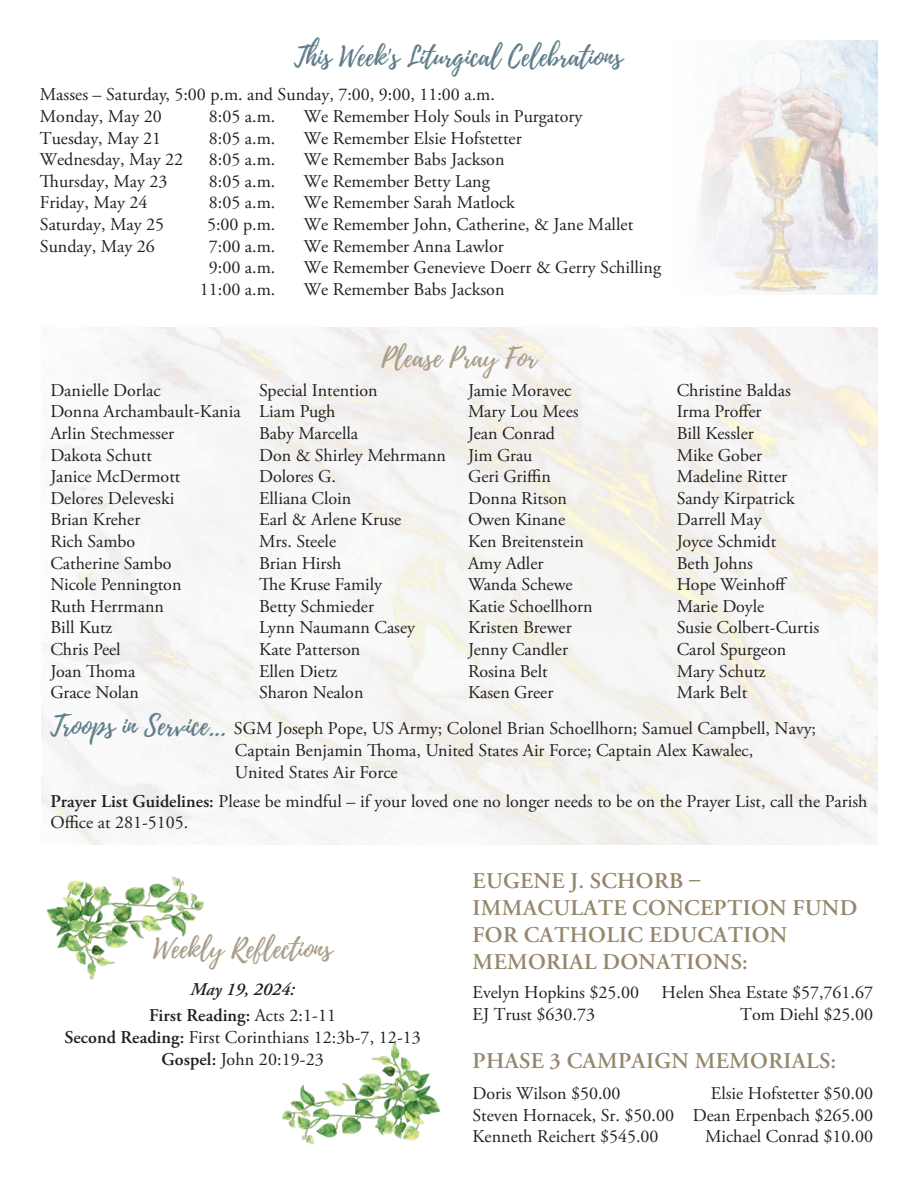
<style>
.page{position:relative;width:918px;height:1188px;background:#fff}
.page>*{position:absolute;margin:0;border:0;box-sizing:border-box;transform-origin:0 0}
.t1{font:27px "Playlist Script";color:#5f7d8a}
.t2{font:27px "Playlist Script";color:#aa9e89}
.t3{font:600 22.5px/27px "Adobe Garamond Pro";letter-spacing:.015em;color:#95876d}
.t4{font:18px/21.6px "Adobe Garamond Pro";color:#231f20}
.t5{font:600 18px "Adobe Garamond Pro";letter-spacing:.005em;color:#231f20}
.Weekly_Reflect_Read{font:italic 600 18px "Adobe Garamond Pro";color:#231f20}
.s1{font-family:"Playlist Script";font-size:27px;color:#5f7d8a}
.s2{font-weight:600}
.s3{font-weight:400}
</style>
<div class="page">
<img style="left:698px;top:40px;width:180px;height:255px">
<img style="left:46px;top:876px;width:158px;height:104px">
<img style="left:282px;top:1042px;width:159px;height:103px">
<p class="t1" style="left:294px;top:38px;width:330px">This Week's Liturgical Celebrations</p>
<p class="t4" style="left:40px;top:85px;width:456px">Masses – Saturday, 5:00 p.m. and Sunday, 7:00, 9:00, 11:00 a.m.</p>
<p class="t4" style="left:40px;top:106px;width:124px">Monday, May 20</p>
<p class="t4" style="left:209px;top:106px;width:68px">8:05 a.m.</p>
<p class="t4" style="left:304px;top:106px;width:280px">We Remember Holy Souls in Purgatory</p>
<p class="t4" style="left:40px;top:128px;width:123px">Tuesday, May 21</p>
<p class="t4" style="left:209px;top:128px;width:68px">8:05 a.m.</p>
<p class="t4" style="left:304px;top:128px;width:219px">We Remember Elsie Hofstetter</p>
<p class="t4" style="left:40px;top:149px;width:145px">Wednesday, May 22</p>
<p class="t4" style="left:209px;top:149px;width:68px">8:05 a.m.</p>
<p class="t4" style="left:304px;top:149px;width:202px">We Remember Babs Jackson</p>
<p class="t4" style="left:40px;top:171px;width:129px">Thursday, May 23</p>
<p class="t4" style="left:209px;top:171px;width:68px">8:05 a.m.</p>
<p class="t4" style="left:304px;top:171px;width:188px">We Remember Betty Lang</p>
<p class="t4" style="left:40px;top:193px;width:109px">Friday, May 24</p>
<p class="t4" style="left:209px;top:193px;width:68px">8:05 a.m.</p>
<p class="t4" style="left:304px;top:193px;width:213px">We Remember Sarah Matlock</p>
<p class="t4" style="left:40px;top:214px;width:126px">Saturday, May 25</p>
<p class="t4" style="left:207px;top:214px;width:70px">5:00 p.m.</p>
<p class="t4" style="left:304px;top:214px;width:331px">We Remember John, Catherine, &amp; Jane Mallet</p>
<p class="t4" style="left:40px;top:236px;width:116px">Sunday, May 26</p>
<p class="t4" style="left:209px;top:236px;width:68px">7:00 a.m.</p>
<p class="t4" style="left:304px;top:236px;width:201px">We Remember Anna Lawlor</p>
<p class="t4" style="left:209px;top:257px;width:68px">9:00 a.m.</p>
<p class="t4" style="left:304px;top:257px;width:359px">We Remember Genevieve Doerr &amp; Gerry Schilling</p>
<p class="t4" style="left:200px;top:279px;width:77px">11:00 a.m.</p>
<p class="t4" style="left:304px;top:279px;width:202px">We Remember Babs Jackson</p>
<p class="t2" style="left:381px;top:338px;width:157px">Please Pray For</p>
<p class="t4" style="left:50px;top:380px;width:112px">Danielle Dorlac</p>
<p class="t4" style="left:50px;top:402px;width:192px">Donna Archambault-Kania</p>
<p class="t4" style="left:50px;top:423px;width:125px">Arlin Stechmesser</p>
<p class="t4" style="left:50px;top:445px;width:103px">Dakota Schutt</p>
<p class="t4" style="left:50px;top:466px;width:132px">Janice McDermott</p>
<p class="t4" style="left:50px;top:488px;width:126px">Delores Deleveski</p>
<p class="t4" style="left:50px;top:510px;width:91px">Brian Kreher</p>
<p class="t4" style="left:50px;top:531px;width:86px">Rich Sambo</p>
<p class="t4" style="left:50px;top:553px;width:123px">Catherine Sambo</p>
<p class="t4" style="left:50px;top:574px;width:133px">Nicole Pennington</p>
<p class="t4" style="left:50px;top:596px;width:115px">Ruth Herrmann</p>
<p class="t4" style="left:50px;top:618px;width:63px">Bill Kutz</p>
<p class="t4" style="left:50px;top:639px;width:72px">Chris Peel</p>
<p class="t4" style="left:50px;top:661px;width:87px">Joan Thoma</p>
<p class="t4" style="left:50px;top:682px;width:90px">Grace Nolan</p>
<p class="t4" style="left:677px;top:380px;width:116px">Christine Baldas</p>
<p class="t4" style="left:677px;top:402px;width:86px">Irma Proffer</p>
<p class="t4" style="left:677px;top:423px;width:79px">Bill Kessler</p>
<p class="t4" style="left:677px;top:445px;width:87px">Mike Gober</p>
<p class="t4" style="left:677px;top:466px;width:112px">Madeline Ritter</p>
<p class="t4" style="left:677px;top:488px;width:120px">Sandy Kirpatrick</p>
<p class="t4" style="left:677px;top:510px;width:86px">Darrell May</p>
<p class="t4" style="left:677px;top:531px;width:101px">Joyce Schmidt</p>
<p class="t4" style="left:677px;top:553px;width:78px">Beth Johns</p>
<p class="t4" style="left:677px;top:574px;width:112px">Hope Weinhoff</p>
<p class="t4" style="left:677px;top:596px;width:89px">Marie Doyle</p>
<p class="t4" style="left:677px;top:618px;width:144px">Susie Colbert-Curtis</p>
<p class="t4" style="left:677px;top:639px;width:111px">Carol Spurgeon</p>
<p class="t4" style="left:677px;top:661px;width:90px">Mary Schutz</p>
<p class="t4" style="left:677px;top:682px;width:72px">Mark Belt</p>
<p class="t4" style="left:235px;top:718px;width:583px;text-indent:-185px"><span class="s1">Troops in Service...</span> SGM Joseph Pope, US Army; Colonel Brian Schoellhorn; Samuel Campbell, Navy;<br>Captain Benjamin Thoma, United States Air Force; Captain Alex Kawalec,<br>United States Air Force</p>
<p class="t4" style="left:50px;top:791px;width:819px"><span class="s2">Prayer List Guidelines:</span> Please be mindful – if your loved one no longer needs to be on the Prayer List, call the Parish<br>Office at 281-5105.</p>
<p class="t4" style="left:259px;top:380px;width:120px">Special Intention</p>
<p class="t4" style="left:259px;top:402px;width:78px">Liam Pugh</p>
<p class="t4" style="left:259px;top:423px;width:101px">Baby Marcella</p>
<p class="t4" style="left:259px;top:445px;width:188px">Don &amp; Shirley Mehrmann</p>
<p class="t4" style="left:259px;top:466px;width:78px">Dolores G.</p>
<p class="t4" style="left:259px;top:488px;width:94px">Elliana Cloin</p>
<p class="t4" style="left:259px;top:510px;width:144px">Earl &amp; Arlene Kruse</p>
<p class="t4" style="left:259px;top:531px;width:78px">Mrs. Steele</p>
<p class="t4" style="left:259px;top:553px;width:84px">Brian Hirsh</p>
<p class="t4" style="left:259px;top:574px;width:124px">The Kruse Family</p>
<p class="t4" style="left:259px;top:596px;width:116px">Betty Schmieder</p>
<p class="t4" style="left:259px;top:618px;width:157px">Lynn Naumann Casey</p>
<p class="t4" style="left:259px;top:639px;width:103px">Kate Patterson</p>
<p class="t4" style="left:259px;top:661px;width:80px">Ellen Dietz</p>
<p class="t4" style="left:259px;top:682px;width:106px">Sharon Nealon</p>
<p class="t4" style="left:468px;top:380px;width:105px">Jamie Moravec</p>
<p class="t4" style="left:468px;top:402px;width:112px">Mary Lou Mees</p>
<p class="t4" style="left:468px;top:423px;width:89px">Jean Conrad</p>
<p class="t4" style="left:468px;top:445px;width:66px">Jim Grau</p>
<p class="t4" style="left:468px;top:466px;width:84px">Geri Griffin</p>
<p class="t4" style="left:468px;top:488px;width:101px">Donna Ritson</p>
<p class="t4" style="left:468px;top:510px;width:99px">Owen Kinane</p>
<p class="t4" style="left:468px;top:531px;width:117px">Ken Breitenstein</p>
<p class="t4" style="left:468px;top:553px;width:77px">Amy Adler</p>
<p class="t4" style="left:468px;top:574px;width:106px">Wanda Schewe</p>
<p class="t4" style="left:468px;top:596px;width:126px">Katie Schoellhorn</p>
<p class="t4" style="left:468px;top:618px;width:105px">Kristen Brewer</p>
<p class="t4" style="left:468px;top:639px;width:102px">Jenny Candler</p>
<p class="t4" style="left:468px;top:661px;width:81px">Rosina Belt</p>
<p class="t4" style="left:468px;top:682px;width:87px">Kasen Greer</p>
<p class="t2" style="left:153px;top:930px;width:180px">Weekly Reflections</p>
<p class="Weekly_Reflect_Read" style="left:191px;top:979px;width:106px">May 19, 2024:</p>
<p class="t5" style="left:149px;top:1005px;width:188px">First Reading: <span class="s3">Acts 2:1-11</span></p>
<p class="t4" style="left:64px;top:1027px;width:358px"><span class="s2">Second Reading:</span> First Corinthians 12:3b-7, 12-13</p>
<p class="t4" style="left:162px;top:1049px;width:164px"><span class="s2">Gospel:</span> John 20:19-23</p>
<p class="t3" style="left:473px;top:868px;width:229px">EUGENE J. SCHORB –</p>
<p class="t3" style="left:473px;top:895px;width:386px">IMMACULATE CONCEPTION FUND<br>FOR CATHOLIC EDUCATION<br>MEMORIAL DONATIONS:</p>
<p class="t4" style="left:472px;top:982px;width:402px">Evelyn Hopkins $25.00 Helen Shea Estate $57,761.67</p>
<p class="t4" style="left:472px;top:1004px;width:124px">EJ Trust $630.73</p>
<p class="t4" style="left:740px;top:1004px;width:134px">Tom Diehl $25.00</p>
<p class="t3" style="left:473px;top:1048px;width:365px">PHASE 3 CAMPAIGN MEMORIALS:</p>
<p class="t4" style="left:472px;top:1083px;width:150px">Doris Wilson $50.00</p>
<p class="t4" style="left:711px;top:1083px;width:164px">Elsie Hofstetter $50.00</p>
<p class="t4" style="left:472px;top:1105px;width:402px">Steven Hornacek, Sr. $50.00 Dean Erpenbach $265.00</p>
<p class="t4" style="left:472px;top:1126px;width:188px">Kenneth Reichert $545.00</p>
<p class="t4" style="left:705px;top:1126px;width:169px">Michael Conrad $10.00</p>
</div>
